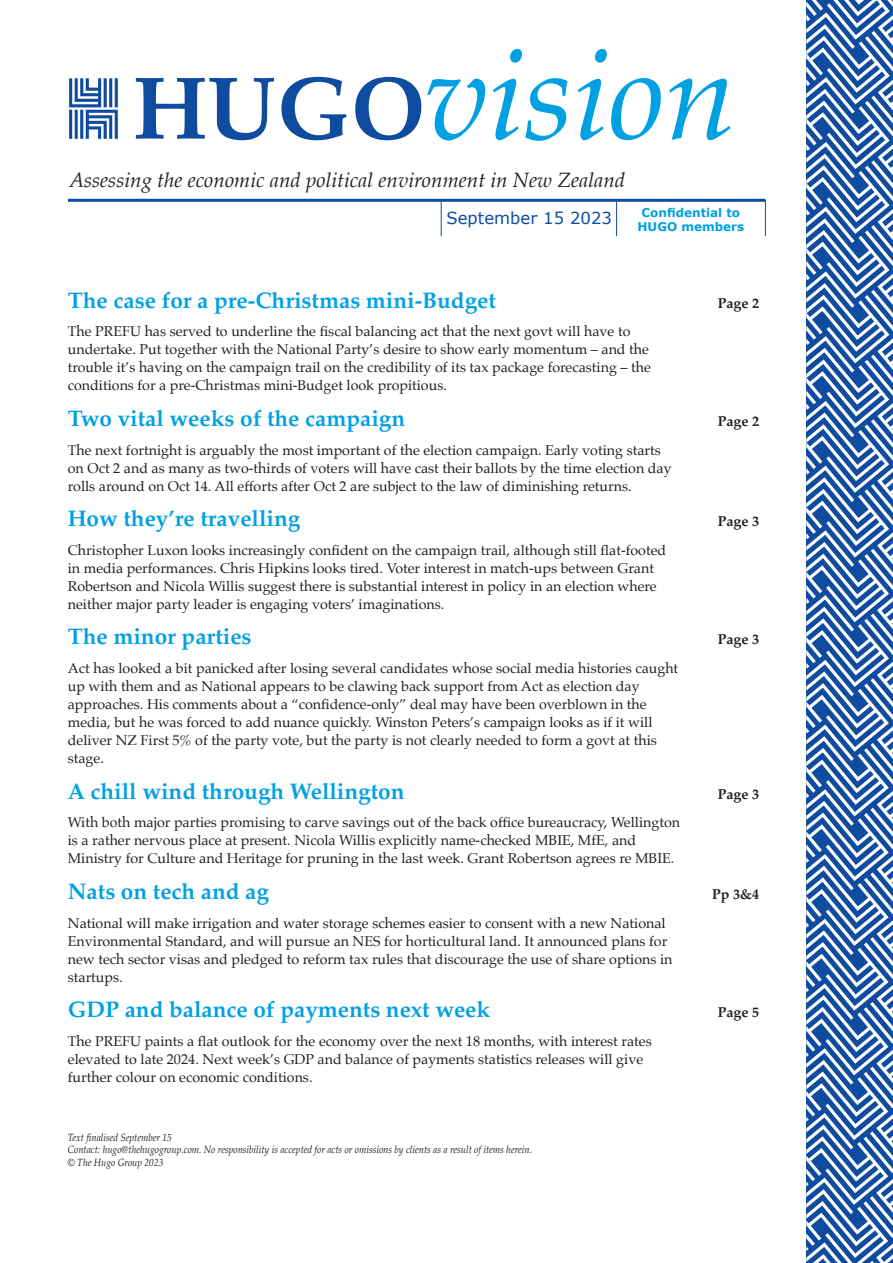
<style>
.page{position:relative;width:893px;height:1263px;background:#fff}
.page>*{position:absolute;margin:0;border:0;box-sizing:border-box;transform-origin:0 0}
.t1{font:italic 127.35px "Palatino";color:#00a1e3}
.t2{font:700 22.5px "Palatino";color:#00a1e3}
.t3{font:italic 20.7px "Palatino";color:#231f20}
.t4{font:16.5px "Verdana";color:#0f4ca0}
.t5{font:14.25px/18px "Palatino";color:#231f20}
.t6{font:700 14.25px "Palatino";color:#231f20}
.t7{font:700 12px/14.4px "Verdana";color:#00a1e3;text-align:center}
.t8{font:italic 10.5px/12.6px "Palatino";color:#231f20;scale:.9 1}
.s1{font-weight:700;font-style:normal;font-size:89.1px;color:#0f4ca0}
</style>
<div class="page">
<svg style="left:69px;top:78px;width:49px;height:61px"></svg>
<hr style="left:68px;top:199px;width:697px;height:3px;background:#0f4ca0">
<hr style="left:765px;top:200px;width:1px;height:36px;background:#0f4ca0">
<hr style="left:616px;top:202px;width:1px;height:34px;background:#0f4ca0">
<hr style="left:441px;top:202px;width:1px;height:34px;background:#0f4ca0">
<svg style="left:806px;top:0;width:87px;height:1263px;fill:#124ea1"></svg>
<h1 class="t1" style="left:133px;top:-12px;width:605px"><span class="s1">HUGO</span>vision</h1>
<h3 class="t3" style="left:69px;top:163px;width:558px">Assessing the economic and political environment in New Zealand</h3>
<p class="t4" style="left:446px;top:208px;width:167px">September 15 2023</p>
<p class="t7" style="left:638px;top:205px;width:108px">Confidential to<br>HUGO members</p>
<h2 class="t2" style="left:68px;top:281px;width:430px">The case for a pre-Christmas mini-Budget</h2>
<p class="t6" style="left:718px;top:291px;width:43px">Page 2</p>
<p class="t5" style="left:68px;top:322px;width:585px">The PREFU has served to underline the fiscal balancing act that the next govt will have to undertake. Put together with the National Party’s desire to show early momentum – and the trouble it’s having on the campaign trail on the credibility of its tax package forecasting – the conditions for a pre-Christmas mini-Budget look propitious.</p>
<h2 class="t2" style="left:68px;top:399px;width:339px">Two vital weeks of the campaign</h2>
<p class="t6" style="left:718px;top:409px;width:43px">Page 2</p>
<p class="t5" style="left:68px;top:441px;width:605px">The next fortnight is arguably the most important of the election campaign. Early voting starts on Oct 2 and as many as two-thirds of voters will have cast their ballots by the time election day rolls around on Oct 14. All efforts after Oct 2 are subject to the law of diminishing returns.</p>
<h2 class="t2" style="left:68px;top:499px;width:234px">How they’re travelling</h2>
<p class="t6" style="left:718px;top:509px;width:43px">Page 3</p>
<p class="t5" style="left:68px;top:541px;width:600px">Christopher Luxon looks increasingly confident on the campaign trail, although still flat-footed in media performances. Chris Hipkins looks tired. Voter interest in match-ups between Grant Robertson and Nicola Willis suggest there is substantial interest in policy in an election where neither major party leader is engaging voters’ imaginations.</p>
<h2 class="t2" style="left:68px;top:618px;width:185px">The minor parties</h2>
<p class="t6" style="left:718px;top:627px;width:43px">Page 3</p>
<p class="t5" style="left:68px;top:659px;width:612px">Act has looked a bit panicked after losing several candidates whose social media histories caught up with them and as National appears to be clawing back support from Act as election day approaches. His comments about a “confidence-only” deal may have been overblown in the media, but he was forced to add nuance quickly. Winston Peters’s campaign looks as if it will deliver NZ First 5% of the party vote, but the party is not clearly needed to form a govt at this stage.</p>
<h2 class="t2" style="left:68px;top:772px;width:338px">A chill wind through Wellington</h2>
<p class="t6" style="left:718px;top:782px;width:43px">Page 3</p>
<p class="t5" style="left:68px;top:813px;width:614px">With both major parties promising to carve savings out of the back office bureaucracy, Wellington is a rather nervous place at present. Nicola Willis explicitly name-checked MBIE, MfE, and<br>Ministry for Culture and Heritage for pruning in the last week. Grant Robertson agrees re MBIE.</p>
<h2 class="t2" style="left:68px;top:872px;width:203px">Nats on tech and ag</h2>
<p class="t6" style="left:712px;top:882px;width:49px">Pp 3&amp;4</p>
<p class="t5" style="left:68px;top:914px;width:606px">National will make irrigation and water storage schemes easier to consent with a new National Environmental Standard, and will pursue an NES for horticultural land. It announced plans for new tech sector visas and pledged to reform tax rules that discourage the use of share options in startups.</p>
<h2 class="t2" style="left:68px;top:990px;width:424px">GDP and balance of payments next week</h2>
<p class="t6" style="left:718px;top:1000px;width:43px">Page 5</p>
<p class="t5" style="left:68px;top:1032px;width:585px">The PREFU paints a flat outlook for the economy over the next 18 months, with interest rates elevated to late 2024. Next week’s GDP and balance of payments statistics releases will give further colour on economic conditions.</p>
<p class="t8" style="left:68px;top:1130px;width:517px">Text finalised September 15<br>Contact: hugo@thehugogroup.com. No responsibility is accepted for acts or omissions by clients as a result of items herein. © The Hugo Group 2023</p>
</div>
